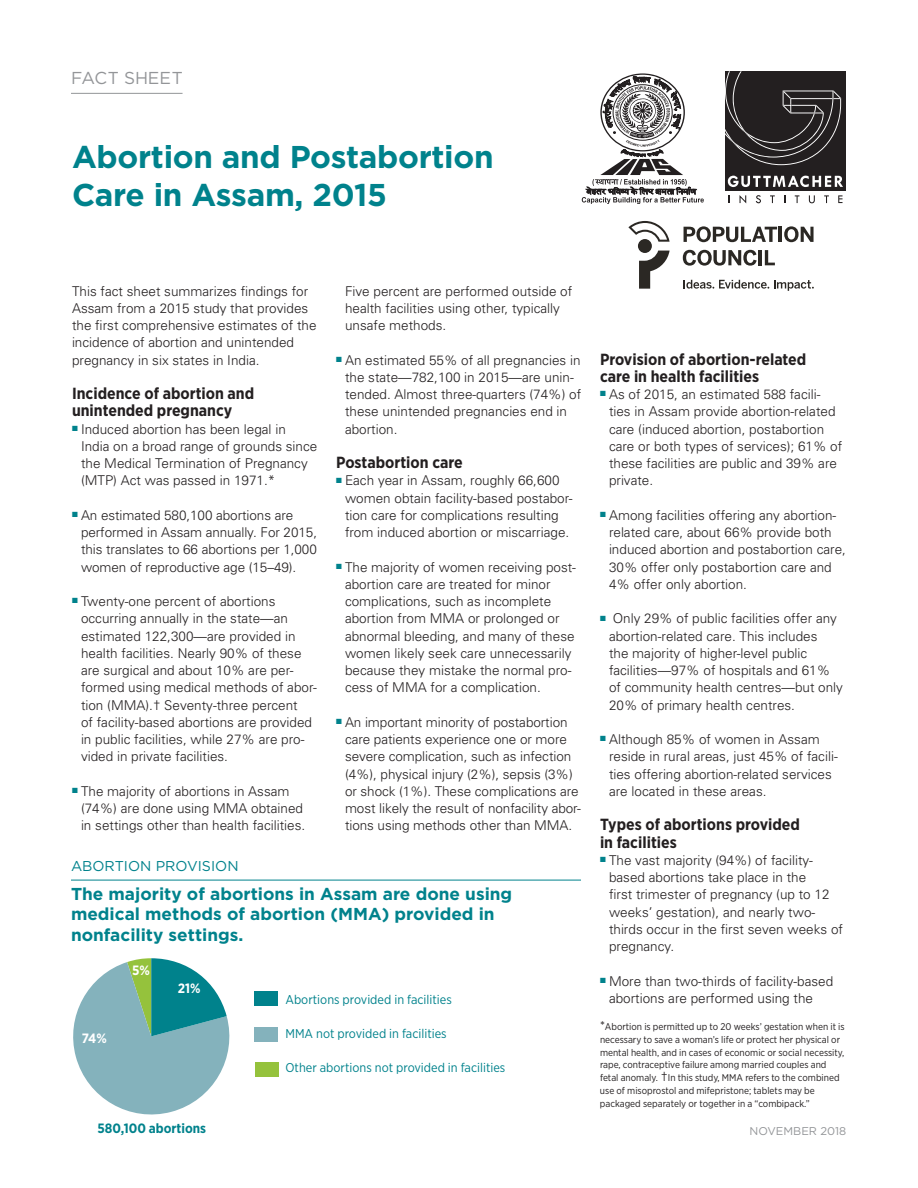
<style>
.page{position:relative;width:918px;height:1188px;background:#fff}
.page>*{position:absolute;margin:0;border:0;box-sizing:border-box;transform-origin:0 0}
.t1{font:700 31.5px/38.2px "Gotham";letter-spacing:-.01em;color:#00828c}
.t2{font:700 17.25px/20.2px "Gotham";color:#00828c}
.t3{font:17.25px "Gotham";letter-spacing:-.005em;color:#939598}
.t4{font:700 16.2px/17.2px "Gotham Narrow";color:#231f20}
.t5{font:14.25px "Gotham";color:#00828c}
.t6{font:300 13.5px/17.2px "Univers";color:#231f20}
.t7{font:700 13.5px "Gotham Narrow";color:#00828c}
.t8{font:700 13.5px "Gotham Narrow";color:#fff}
.t9{font:12.75px "Gotham Narrow";color:#00828c}
.t10{font:11.25px "Gotham";color:#939598}
.t11{font:9.75px/12.8px "Gotham Narrow";color:#231f20}
.s1{font-size:12.75px}
.s2{font-family:"Univers";font-weight:300;font-size:12.75px}
</style>
<div class="page">
<hr style="left:71px;top:93px;width:112px;height:1px;background:#939598">
<hr style="left:71px;top:880px;width:510px;height:1px;background:#00828c">
<div style="left:255px;top:1062px;width:24px;height:15px;background:#95c23c"></div>
<div style="left:254px;top:1027px;width:24px;height:15px;background:#84b2bc"></div>
<div style="left:254px;top:991px;width:24px;height:15px;background:#00828c"></div>
<svg style="left:73px;top:958px;width:157px;height:157px"></svg>
<div style="left:725px;top:71px;width:121px;height:120px;background:#231f20"></div>
<svg style="left:725px;top:71px;width:116px;height:94px"></svg>
<svg style="left:727px;top:175px;width:116px;height:12px"></svg>
<svg style="left:740px;top:195px;width:6px;height:8px"></svg>
<svg style="left:756px;top:195px;width:5px;height:8px"></svg>
<svg style="left:770px;top:195px;width:5px;height:8px"></svg>
<svg style="left:795px;top:195px;width:4px;height:8px"></svg>
<svg style="left:809px;top:195px;width:6px;height:8px"></svg>
<svg style="left:824px;top:195px;width:5px;height:8px"></svg>
<svg style="left:838px;top:195px;width:5px;height:8px"></svg>
<svg style="left:582px;top:73px;width:122px;height:131px"></svg>
<svg style="left:684px;top:226px;width:93px;height:16px"></svg>
<hr style="left:779px;top:227px;width:3px;height:15px;background:#2b2824">
<svg style="left:784px;top:226px;width:30px;height:16px"></svg>
<svg style="left:683px;top:250px;width:74px;height:16px"></svg>
<hr style="left:759px;top:250px;width:3px;height:15px;background:#2b2824">
<svg style="left:765px;top:250px;width:10px;height:15px"></svg>
<div style="left:638px;top:239px;width:14px;height:14px;background:#2b2824;border-radius:50%"></div>
<svg style="left:639px;top:251px;width:31px;height:38px"></svg>
<svg style="left:684px;top:280px;width:130px;height:11px"></svg>
<svg style="left:628px;top:221px;width:42px;height:21px"></svg>
<p class="t3" style="left:71px;top:67px;width:113px">FACT SHEET</p>
<h1 class="t1" style="left:72px;top:138px;width:423px">Abortion and Postabortion<br>Care in Assam, 2015</h1>
<p class="t6" style="left:72px;top:282px;width:246px">This fact sheet summarizes findings for Assam from a 2015 study that provides the first comprehensive estimates of the incidence of abortion and unintended pregnancy in six states in India.</p>
<p class="t4" style="left:72px;top:385px;width:184px">Incidence of abortion and unintended pregnancy</p>
<p class="t6" style="left:81px;top:420px;width:238px;text-indent:-9px"><sup>■</sup> Induced abortion has been legal in India on a broad range of grounds since the Medical Termination of Pregnancy (MTP) Act was passed in 1971.*</p>
<p class="t6" style="left:81px;top:506px;width:238px;text-indent:-9px"><sup>■</sup> An estimated 580,100 abortions are performed in Assam annually. For 2015, this translates to 66 abortions per 1,000 women of reproductive age (15–49).</p>
<p class="t6" style="left:81px;top:592px;width:237px;text-indent:-9px"><sup>■</sup> Twenty-one percent of abortions occurring annually in the state—an estimated 122,300—are provided in health facilities. Nearly 90% of these are surgical and about 10% are per&shy;formed using medical methods of abor&shy;tion (MMA).† Seventy-three percent<br>of facility-based abortions are provided in public facilities, while 27% are pro&shy;vided in private facilities.</p>
<p class="t6" style="left:81px;top:782px;width:226px;text-indent:-9px"><sup>■</sup> The majority of abortions in Assam (74%) are done using MMA obtained in settings other than health facilities.</p>
<p class="t6" style="left:345px;top:282px;width:229px">Five percent are performed outside of health facilities using other, typically unsafe methods.</p>
<p class="t6" style="left:345px;top:351px;width:238px;text-indent:-9px"><sup>■</sup> An estimated 55% of all pregnancies in the state—782,100 in 2015—are unin&shy;tended. Almost three-quarters (74%) of these unintended pregnancies end in abortion.</p>
<p class="t4" style="left:336px;top:454px;width:128px">Postabortion care</p>
<p class="t6" style="left:345px;top:471px;width:229px;text-indent:-9px"><sup>■</sup> Each year in Assam, roughly 66,600 women obtain facility-based postabor&shy;tion care for complications resulting from induced abortion or miscarriage.</p>
<p class="t6" style="left:345px;top:558px;width:233px;text-indent:-9px"><sup>■</sup> The majority of women receiving post&shy;abortion care are treated for minor complications, such as incomplete abortion from MMA or prolonged or abnormal bleeding, and many of these women likely seek care unnecessarily because they mistake the normal pro&shy;cess of MMA for a complication.</p>
<p class="t6" style="left:345px;top:713px;width:237px;text-indent:-9px"><sup>■</sup> An important minority of postabortion care patients experience one or more severe complication, such as infection (4%), physical injury (2%), sepsis (3%) or shock (1%). These complications are most likely the result of nonfacility abor&shy;tions using methods other than MMA.</p>
<p class="t5" style="left:71px;top:856px;width:169px">ABORTION PROVISION</p>
<p class="t2" style="left:71px;top:884px;width:443px">The majority of abortions in Assam are done using medical methods of abortion (MMA) provided in nonfacility settings.</p>
<p class="t8" style="left:82px;top:1029px;width:26px">74%</p>
<p class="t8" style="left:132px;top:962px;width:19px">5%</p>
<p class="t8" style="left:178px;top:980px;width:24px">21%</p>
<p class="t7" style="left:97px;top:1119px;width:110px">580,100 abortions</p>
<p class="t9" style="left:285px;top:991px;width:168px">Abortions provided in facilities</p>
<p class="t9" style="left:285px;top:1026px;width:163px">MMA not provided in facilities</p>
<p class="t9" style="left:285px;top:1060px;width:221px">Other abortions not provided in facilities</p>
<p class="t4" style="left:600px;top:350px;width:208px">Provision of abortion-related care in health facilities</p>
<p class="t6" style="left:609px;top:385px;width:235px;text-indent:-9px"><sup>■</sup> As of 2015, an estimated 588 facili&shy;ties in Assam provide abortion-related care (induced abortion, postabortion care or both types of services); 61% of these facilities are public and 39% are private.</p>
<p class="t6" style="left:609px;top:506px;width:238px;text-indent:-9px"><sup>■</sup> Among facilities offering any abortion&shy;related care, about 66% provide both induced abortion and postabortion care, 30% offer only postabortion care and 4% offer only abortion.</p>
<p class="t6" style="left:609px;top:609px;width:236px;text-indent:-9px"><sup>■</sup> Only 29% of public facilities offer any abortion-related care. This includes<br>the majority of higher-level public facilities—97% of hospitals and 61% of community health centres—but only 20% of primary health centres.</p>
<p class="t6" style="left:609px;top:730px;width:230px;text-indent:-9px"><sup>■</sup> Although 85% of women in Assam reside in rural areas, just 45% of facili&shy;ties offering abortion-related services are located in these areas.</p>
<p class="t4" style="left:600px;top:816px;width:202px">Types of abortions provided in facilities</p>
<p class="t6" style="left:609px;top:851px;width:236px;text-indent:-9px"><sup>■</sup> The vast majority (94%) of facility&shy;based abortions take place in the<br>first trimester of pregnancy (up to 12 weeks’ gestation), and nearly two&shy;thirds occur in the first seven weeks of pregnancy.</p>
<p class="t6" style="left:609px;top:972px;width:226px;text-indent:-9px"><sup>■</sup> More than two-thirds of facility-based abortions are performed using the</p>
<p class="t11" style="left:600px;top:1020px;width:246px"><span class="s1">*</span>Abortion is permitted up to 20 weeks’ gestation when it is necessary to save a woman’s life or protect her physical or mental health, and in cases of economic or social necessity, rape, contraceptive failure among married couples and fetal anomaly. <span class="s2">†</span>In this study, MMA refers to the combined use of misoprostol and mifepristone; tablets may be packaged separately or together in a “combipack.”</p>
<p class="t10" style="left:750px;top:1124px;width:98px">NOVEMBER 2018</p>
</div>
